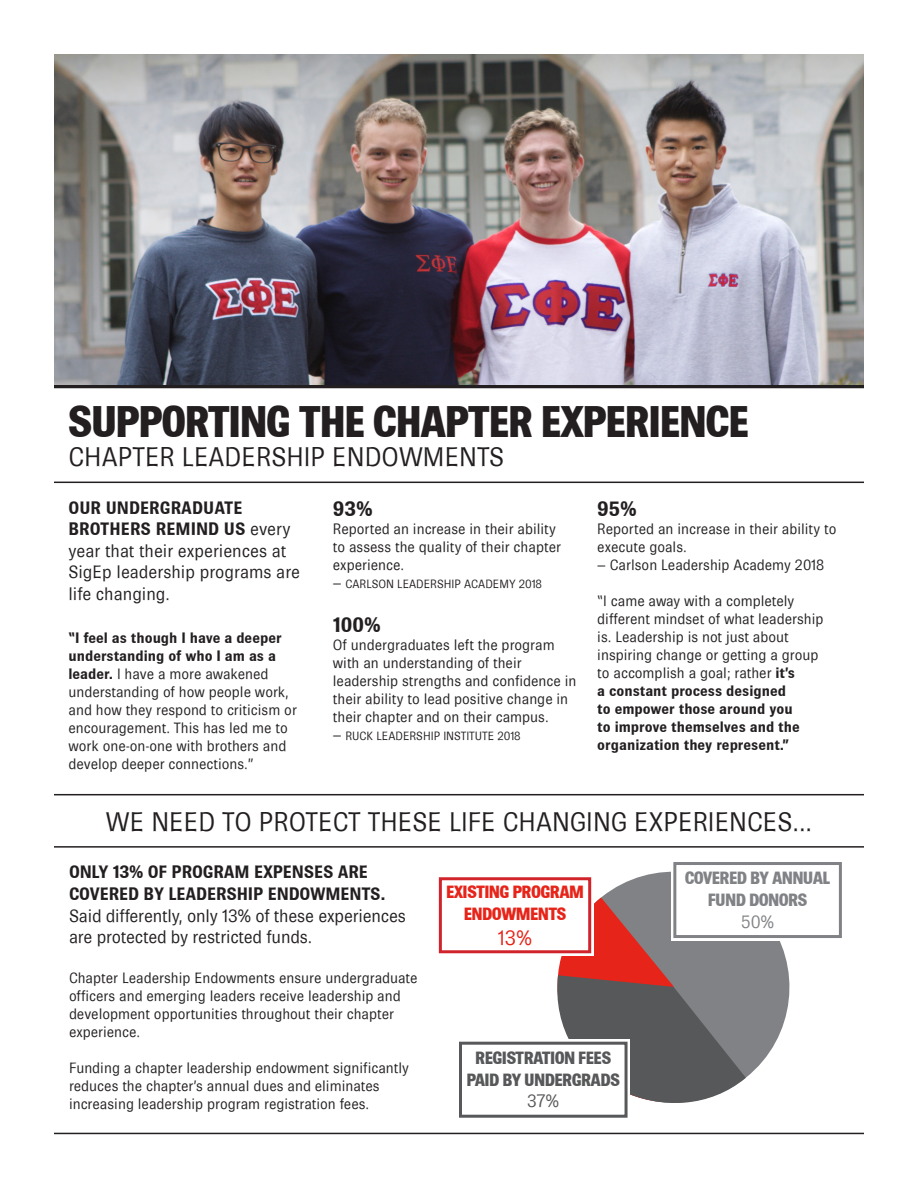
<style>
.page{position:relative;width:918px;height:1188px;background:#fff}
.page>*{position:absolute;margin:0;border:0;box-sizing:border-box;transform-origin:0 0}
.t1{font:800 45px "Brown";color:#231f20}
.t2{font:300 27px "Brown";color:#231f20}
.t3{font:700 21px "Brown";color:#231f20}
.t4{font:300 21px "Brown";color:#e72419}
.t5{font:300 18px/21.6px "Brown";letter-spacing:-.01em;color:#231f20}
.t6{font:700 18px/21.6px "Brown";letter-spacing:-.01em;color:#231f20}
.t7{font:800 18px/21.6px "Brown";color:#57585a;text-align:center}
.t8{font:800 18px/21.6px "Brown";color:#e72419;text-align:center}
.t9{font:800 18px/21.6px "Brown";color:#808285;text-align:center}
.t10{font:300 18px "Brown";color:#57585a}
.t11{font:300 18px "Brown";color:#808285}
.t12{font:300 15px/18px "Brown";color:#231f20}
.t13{font:300 12px "Brown";color:#231f20}
.s1{font-weight:700}
.s2{font-size:15px}
</style>
<div class="page">
<svg style="left:54px;top:384px;width:810px;height:4px;background:#3a373b"></svg>
<hr style="left:54px;top:482px;width:810px;height:1px;background:#231f20">
<img style="left:54px;top:54px;width:810px;height:330px">
<hr style="left:54px;top:846px;width:810px;height:2px;background:#231f20">
<hr style="left:54px;top:1133px;width:810px;height:1px;background:#231f20">
<svg style="left:591px;top:871px;width:199px;height:207px;fill:#808285"></svg>
<svg style="left:516px;top:898px;width:230px;height:237px"></svg>
<hr style="left:54px;top:794px;width:810px;height:1px;background:#231f20">
<svg style="left:441px;top:879px;width:153px;height:77px"></svg>
<div style="left:440px;top:879px;width:150px;height:73px;background:#fff"></div>
<div style="left:439px;top:877px;width:152px;height:76px;border:3px solid #d1232a"></div>
<div style="left:461px;top:1039px;width:169px;height:76px;background:linear-gradient(to right,#c9c9ca,#cbcbcc)"></div>
<div style="left:460px;top:1043px;width:166px;height:73px;background:#fff"></div>
<div style="left:459px;top:1042px;width:169px;height:76px;border:3px solid #57585a"></div>
<div style="left:671px;top:864px;width:169px;height:77px;background:#fff"></div>
<div style="left:673px;top:862px;width:169px;height:76px;border:3px solid #808285"></div>
<p class="t1" style="left:68px;top:396px;width:682px">SUPPORTING THE CHAPTER EXPERIENCE</p>
<p class="t2" style="left:68px;top:441px;width:437px">CHAPTER LEADERSHIP ENDOWMENTS</p>
<p class="t5" style="left:68px;top:497px;width:233px"><span class="s1">OUR UNDERGRADUATE<br>BROTHERS REMIND US</span> every year that their experiences at<br>SigEp leadership programs are life changing.</p>
<p class="t12" style="left:68px;top:629px;width:230px"><span class="s1">“I feel as though I have a deeper understanding of who I am as a leader.</span> I have a more awakened understanding of how people work, and how they respond to criticism or encouragement. This has led me to work one-on-one with brothers and develop deeper connections.”</p>
<p class="t3" style="left:333px;top:497px;width:41px">93%</p>
<p class="t12" style="left:333px;top:520px;width:230px">Reported an increase in their ability to assess the quality of their chapter experience.</p>
<p class="t13" style="left:333px;top:578px;width:211px"><span class="s2">–</span> CARLSON LEADERSHIP ACADEMY 2018</p>
<p class="t3" style="left:333px;top:613px;width:49px">100%</p>
<p class="t12" style="left:333px;top:635px;width:245px">Of undergraduates left the program with an understanding of their leadership strengths and confidence in their ability to lead positive change in their chapter and on their campus.</p>
<p class="t13" style="left:333px;top:729px;width:189px"><span class="s2">–</span> RUCK LEADERSHIP INSTITUTE 2018</p>
<p class="t3" style="left:597px;top:497px;width:41px">95%</p>
<p class="t12" style="left:597px;top:520px;width:241px">Reported an increase in their ability to execute goals.</p>
<p class="t12" style="left:597px;top:556px;width:228px">– Carlson Leadership Academy 2018</p>
<p class="t12" style="left:597px;top:592px;width:228px">“I came away with a completely different mindset of what leadership is. Leadership is not just about inspiring change or getting a group to accomplish a goal; rather <span class="s1">it’s<br>a constant process designed<br>to empower those around you<br>to improve themselves and the organization they represent.”</span></p>
<p class="t2" style="left:106px;top:806px;width:708px">WE NEED TO PROTECT THESE LIFE CHANGING EXPERIENCES...</p>
<p class="t6" style="left:69px;top:861px;width:318px">ONLY 13% OF PROGRAM EXPENSES ARE<br>COVERED BY LEADERSHIP ENDOWMENTS.</p>
<p class="t5" style="left:69px;top:904px;width:338px">Said differently, only 13% of these experiences are protected by restricted funds.</p>
<p class="t12" style="left:69px;top:968px;width:350px">Chapter Leadership Endowments ensure undergraduate officers and emerging leaders receive leadership and development opportunities throughout their chapter experience.</p>
<p class="t12" style="left:69px;top:1058px;width:342px">Funding a chapter leadership endowment significantly reduces the chapter’s annual dues and eliminates increasing leadership program registration fees.</p>
<p class="t8" style="left:446px;top:881px;width:139px">EXISTING PROGRAM<br>ENDOWMENTS</p>
<p class="t4" style="left:498px;top:926px;width:36px">13%</p>
<p class="t7" style="left:467px;top:1047px;width:155px">REGISTRATION FEES<br>PAID BY UNDERGRADS</p>
<p class="t10" style="left:527px;top:1091px;width:33px">37%</p>
<p class="t9" style="left:685px;top:867px;width:146px">COVERED BY ANNUAL<br>FUND DONORS</p>
<p class="t11" style="left:741px;top:911px;width:34px">50%</p>
</div>
